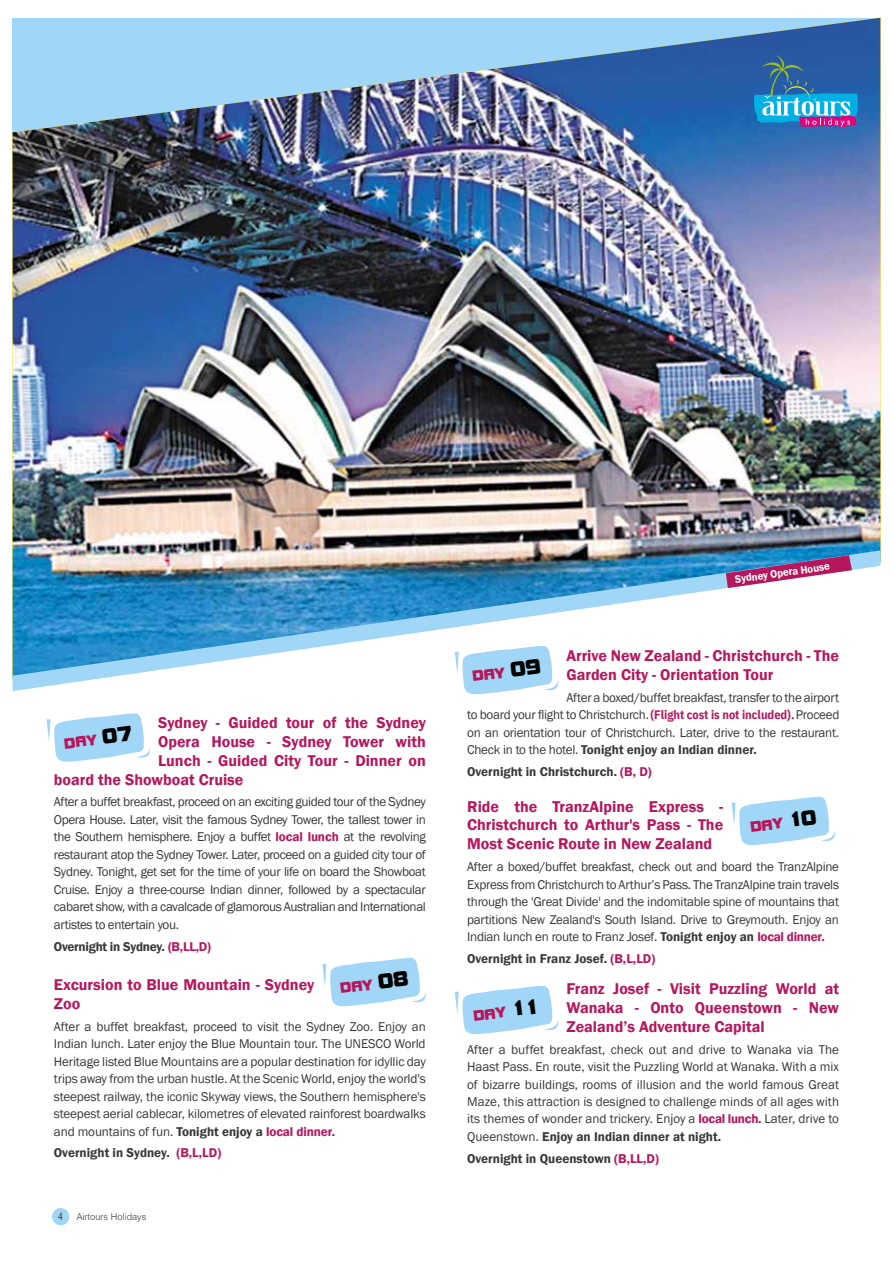
<style>
.page{position:relative;width:893px;height:1263px;background:#fff}
.page>*{position:absolute;margin:0;border:0;box-sizing:border-box;transform-origin:0 0}
.t1{font:600 16.05px/18.9px "Franklin Gothic";color:#b6175c}
.t2{font:13.65px "Bolt Bold IT Cby BT";color:#b6175c}
.t3{font:13.05px/17.5px "Franklin Gothic";letter-spacing:-.02em;color:#383838;text-align:justify}
.t4{font:600 13.05px "Franklin Gothic";color:#383838}
.t5{font:600 13.05px "Franklin Gothic";letter-spacing:-.02em;color:#383838}
.t6{font:700 12.3px "IBM Plex Sans Cond";color:#b6185b}
.t7{font:600 10.95px "Franklin Gothic";color:#fff}
.t8{font:condensed 9.45px "Swiss 721 BT";color:#383838}
.t9{font:300 9.3px "Swiss 721 BT";letter-spacing:.01em;color:#383838}
.s1{font-weight:600;color:#b6175c}
.s2{color:#b6175c}
.s3{font-weight:600}
.s4{font-size:19.65px;color:#000}
</style>
<div class="page">
<div style="left:52px;top:1208px;width:17px;height:17px;background:#a1d6f6;border-radius:50%"></div>
<img style="left:13px;top:18px;width:867px;height:532px">
<svg style="left:46px;top:713px;width:104px;height:49px"></svg>
<img style="left:13px;top:550px;width:867px;height:141px">
<svg style="left:726px;top:555px;width:126px;height:33px"></svg>
<svg style="left:754px;top:55px;width:104px;height:72px"></svg>
<svg style="left:322px;top:958px;width:104px;height:48px"></svg>
<svg style="left:455px;top:646px;width:107px;height:48px"></svg>
<svg style="left:731px;top:797px;width:104px;height:48px"></svg>
<svg style="left:455px;top:986px;width:104px;height:48px"></svg>
<p class="t1" style="left:158px;top:713px;width:269px">Sydney - Guided tour of the Sydney</p>
<p class="t1" style="left:158px;top:732px;width:269px">Opera House - Sydney Tower with</p>
<p class="t1" style="left:158px;top:751px;width:269px">Lunch - Guided City Tour - Dinner on</p>
<p class="t1" style="left:54px;top:770px;width:191px">board the Showboat Cruise</p>
<p class="t3" style="left:54px;top:793px;width:373px">After a buffet breakfast, proceed on an exciting guided tour of the Sydney Opera House. Later, visit the famous Sydney Tower, the tallest tower in the Southern hemisphere. Enjoy a buffet <span class="s1">local lunch</span> at the revolving restaurant atop the Sydney Tower. Later, proceed on a guided city tour of Sydney. Tonight, get set for the time of your life on board the Showboat Cruise. Enjoy a three-course Indian dinner, followed by a spectacular cabaret show, with a cavalcade of glamorous Australian and International artistes to entertain you.</p>
<p class="t5" style="left:54px;top:938px;width:158px">Overnight in Sydney. <span class="s2">(B,LL,D)</span></p>
<p class="t1" style="left:54px;top:975px;width:262px">Excursion to Blue Mountain - Sydney<br>Zoo</p>
<p class="t3" style="left:54px;top:1017px;width:373px">After a buffet breakfast, proceed to visit the Sydney Zoo. Enjoy an Indian lunch. Later enjoy the Blue Mountain tour. The UNESCO World Heritage listed Blue Mountains are a popular destination for idyllic day trips away from the urban hustle. At the Scenic World, enjoy the world's steepest railway, the iconic Skyway views, the Southern hemisphere's steepest aerial cablecar, kilometres of elevated rainforest boardwalks and mountains of fun. <span class="s3">Tonight enjoy a</span> <span class="s1">local dinner.</span></p>
<p class="t4" style="left:54px;top:1145px;width:169px">Overnight in Sydney. <span class="s2">(B,L,LD)</span></p>
<p class="t2" style="left:63px;top:736px;width:70px;rotate:-7deg">DAY <span class="s4">07</span></p>
<p class="t2" style="left:339px;top:981px;width:70px;rotate:-7deg">DAY <span class="s4">08</span></p>
<p class="t8" style="left:58px;top:1211px;width:6px">4</p>
<p class="t9" style="left:77px;top:1211px;width:71px">Airtours Holidays</p>
<p class="t7" style="left:734px;top:573px;width:97px;rotate:-8deg">Sydney Opera House</p>
<p class="t1" style="left:566px;top:646px;width:274px">Arrive New Zealand - Christchurch - The<br>Garden City - Orientation Tour</p>
<p class="t3" style="left:467px;top:688px;width:374px;text-indent:99px">After a boxed/buffet breakfast, transfer to the airport to board your flight to Christchurch. (Flight cost is not included). Proceed on an orientation tour of Christchurch. Later, drive to the restaurant.<br>Check in to the hotel. <span class="s3">Tonight enjoy an Indian dinner.</span></p>
<p class="t4" style="left:467px;top:764px;width:186px">Overnight in Christchurch. <span class="s2">(B, D)</span></p>
<p class="t1" style="left:467px;top:796px;width:258px;text-align:justify">Ride the TranzAlpine Express - Christchurch to Arthur's Pass - The Most Scenic Route in New Zealand</p>
<p class="t3" style="left:467px;top:858px;width:373px">After a boxed/buffet breakfast, check out and board the TranzAlpine Express from Christchurch to Arthur’s Pass. The TranzAlpine train travels through the 'Great Divide' and the indomitable spine of mountains that partitions New Zealand's South Island. Drive to Greymouth. Enjoy an Indian lunch en route to Franz Josef. <span class="s3">Tonight enjoy an</span> <span class="s1">local dinner.</span></p>
<p class="t4" style="left:467px;top:951px;width:190px">Overnight in Franz Josef. <span class="s2">(B,L,LD)</span></p>
<p class="t1" style="left:566px;top:979px;width:274px;text-align:justify">Franz Josef - Visit Puzzling World at Wanaka - Onto Queenstown - New Zealand’s Adventure Capital</p>
<p class="t3" style="left:467px;top:1040px;width:373px">After a buffet breakfast, check out and drive to Wanaka via The Haast Pass. En route, visit the Puzzling World at Wanaka. With a mix of bizarre buildings, rooms of illusion and the world famous Great Maze, this attraction is designed to challenge minds of all ages with its themes of wonder and trickery. Enjoy a <span class="s1">local lunch.</span> Later, drive to Queenstown. <span class="s3">Enjoy an Indian dinner at night.</span></p>
<p class="t4" style="left:467px;top:1150px;width:193px">Overnight in Queenstown <span class="s2">(B,LL,D)</span></p>
<p class="t2" style="left:472px;top:669px;width:70px;rotate:-7deg">DAY <span class="s4">09</span></p>
<p class="t6" style="left:651px;top:707px;width:145px">(Flight cost is not included).</p>
<p class="t2" style="left:749px;top:819px;width:68px;rotate:-7deg">DAY <span class="s4">10</span></p>
<p class="t2" style="left:472px;top:1008px;width:69px;rotate:-7deg">DAY <span class="s4">11</span></p>
</div>
